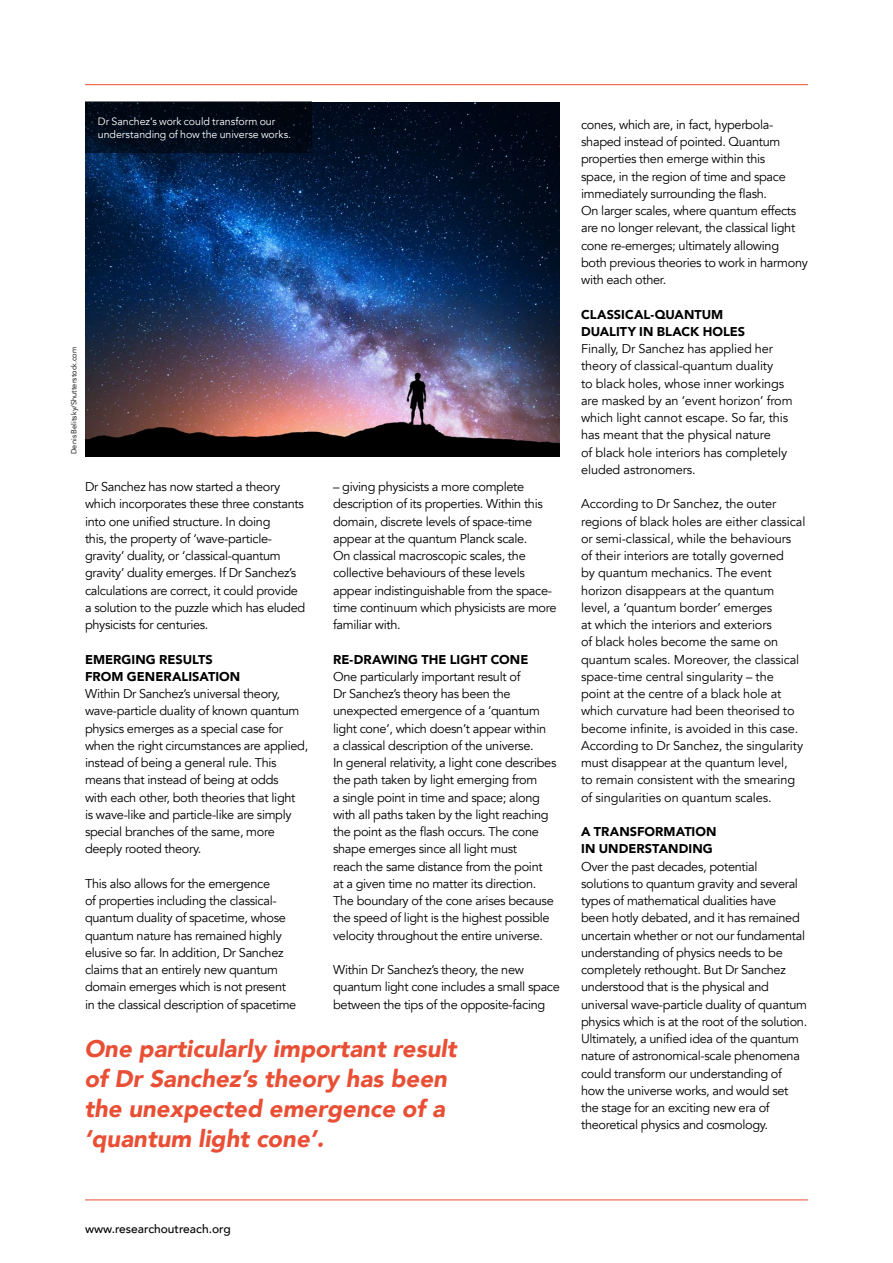
<style>
.page{position:relative;width:893px;height:1263px;background:#fff}
.page>*{position:absolute;margin:0;border:0;box-sizing:border-box;transform-origin:0 0}
.t1{font:italic 900 24px/30px "Avenir";color:#e94f35}
.t2{font:12.75px/17.2px "Avenir";letter-spacing:-.025em;color:#000}
.t3{font:900 12.75px/17.2px "Avenir";letter-spacing:.005em;color:#000}
.t4{font:500 12px "Avenir";color:#000}
.t5{font:10.65px/12.9px "Avenir";letter-spacing:-.005em;color:#fff}
.t6{font:7.5px "Avenir";letter-spacing:.005em;color:#000}
</style>
<div class="page">
<hr style="left:85px;top:1199px;width:723px;height:1px;background:#e94f35">
<hr style="left:85px;top:84px;width:723px;height:1px;background:#e94f35">
<img style="left:85px;top:102px;width:475px;height:355px">
<svg style="left:85px;top:102px;width:227px;height:51px;background:#010a17"></svg>
<p class="t5" style="left:98px;top:115px;width:195px">Dr Sanchez’s work could transform our understanding of how the universe works.</p>
<p class="t6" style="left:69px;top:454px;width:109px;rotate:-90deg">Denis Belitsky/Shutterstock.com</p>
<p class="t2" style="left:333px;top:478px;width:225px">– giving physicists a more complete description of its properties. Within this domain, discrete levels of space-time appear at the quantum Planck scale.<br>On classical macroscopic scales, the collective behaviours of these levels appear indistinguishable from the space&shy;time continuum which physicists are more familiar with.</p>
<p class="t3" style="left:333px;top:650px;width:197px">RE-DRAWING THE LIGHT CONE</p>
<p class="t2" style="left:333px;top:668px;width:225px">One particularly important result of<br>Dr Sanchez’s theory has been the unexpected emergence of a ‘quantum light cone’, which doesn’t appear within<br>a classical description of the universe.<br>In general relativity, a light cone describes the path taken by light emerging from<br>a single point in time and space; along with all paths taken by the light reaching the point as the flash occurs. The cone shape emerges since all light must<br>reach the same distance from the point<br>at a given time no matter its direction.<br>The boundary of the cone arises because the speed of light is the highest possible velocity throughout the entire universe.</p>
<p class="t2" style="left:333px;top:961px;width:228px">Within Dr Sanchez’s theory, the new quantum light cone includes a small space between the tips of the opposite-facing</p>
<p class="t2" style="left:85px;top:478px;width:222px">Dr Sanchez has now started a theory which incorporates these three constants into one unified structure. In doing<br>this, the property of ‘wave-particle&shy;gravity’ duality, or ‘classical-quantum gravity’ duality emerges. If Dr Sanchez’s calculations are correct, it could provide a solution to the puzzle which has eluded physicists for centuries.</p>
<p class="t3" style="left:85px;top:650px;width:157px">EMERGING RESULTS<br>FROM GENERALISATION</p>
<p class="t2" style="left:85px;top:685px;width:225px">Within Dr Sanchez’s universal theory, wave-particle duality of known quantum physics emerges as a special case for when the right circumstances are applied, instead of being a general rule. This means that instead of being at odds<br>with each other, both theories that light<br>is wave-like and particle-like are simply special branches of the same, more deeply rooted theory.</p>
<p class="t2" style="left:85px;top:875px;width:213px">This also allows for the emergence<br>of properties including the classical&shy;quantum duality of spacetime, whose quantum nature has remained highly elusive so far. In addition, Dr Sanchez claims that an entirely new quantum domain emerges which is not present in the classical description of spacetime</p>
<h1 class="t1" style="left:84px;top:1033px;width:374px">One particularly important result of Dr Sanchez’s theory has been the unexpected emergence of a ‘quantum light cone’.</h1>
<p class="t2" style="left:581px;top:116px;width:228px">cones, which are, in fact, hyperbola&shy;shaped instead of pointed. Quantum properties then emerge within this<br>space, in the region of time and space immediately surrounding the flash.<br>On larger scales, where quantum effects are no longer relevant, the classical light cone re-emerges; ultimately allowing both previous theories to work in harmony with each other.</p>
<p class="t3" style="left:581px;top:305px;width:166px">CLASSICAL-QUANTUM<br>DUALITY IN BLACK HOLES</p>
<p class="t2" style="left:581px;top:340px;width:213px">Finally, Dr Sanchez has applied her theory of classical-quantum duality<br>to black holes, whose inner workings are masked by an ‘event horizon’ from which light cannot escape. So far, this has meant that the physical nature<br>of black hole interiors has completely eluded astronomers.</p>
<p class="t2" style="left:581px;top:496px;width:226px">According to Dr Sanchez, the outer regions of black holes are either classical or semi-classical, while the behaviours of their interiors are totally governed<br>by quantum mechanics. The event horizon disappears at the quantum level, a ‘quantum border’ emerges<br>at which the interiors and exteriors<br>of black holes become the same on quantum scales. Moreover, the classical space-time central singularity – the point at the centre of a black hole at which curvature had been theorised to become infinite, is avoided in this case.<br>According to Dr Sanchez, the singularity must disappear at the quantum level,<br>to remain consistent with the smearing of singularities on quantum scales.</p>
<p class="t3" style="left:581px;top:823px;width:137px">A TRANSFORMATION<br>IN UNDERSTANDING</p>
<p class="t2" style="left:581px;top:858px;width:228px">Over the past decades, potential solutions to quantum gravity and several types of mathematical dualities have been hotly debated, and it has remained uncertain whether or not our fundamental understanding of physics needs to be completely rethought. But Dr Sanchez understood that is the physical and universal wave-particle duality of quantum physics which is at the root of the solution.<br>Ultimately, a unified idea of the quantum nature of astronomical-scale phenomena could transform our understanding of how the universe works, and would set the stage for an exciting new era of theoretical physics and cosmology.</p>
<p class="t4" style="left:85px;top:1218px;width:147px">www.researchoutreach.org</p>
</div>
